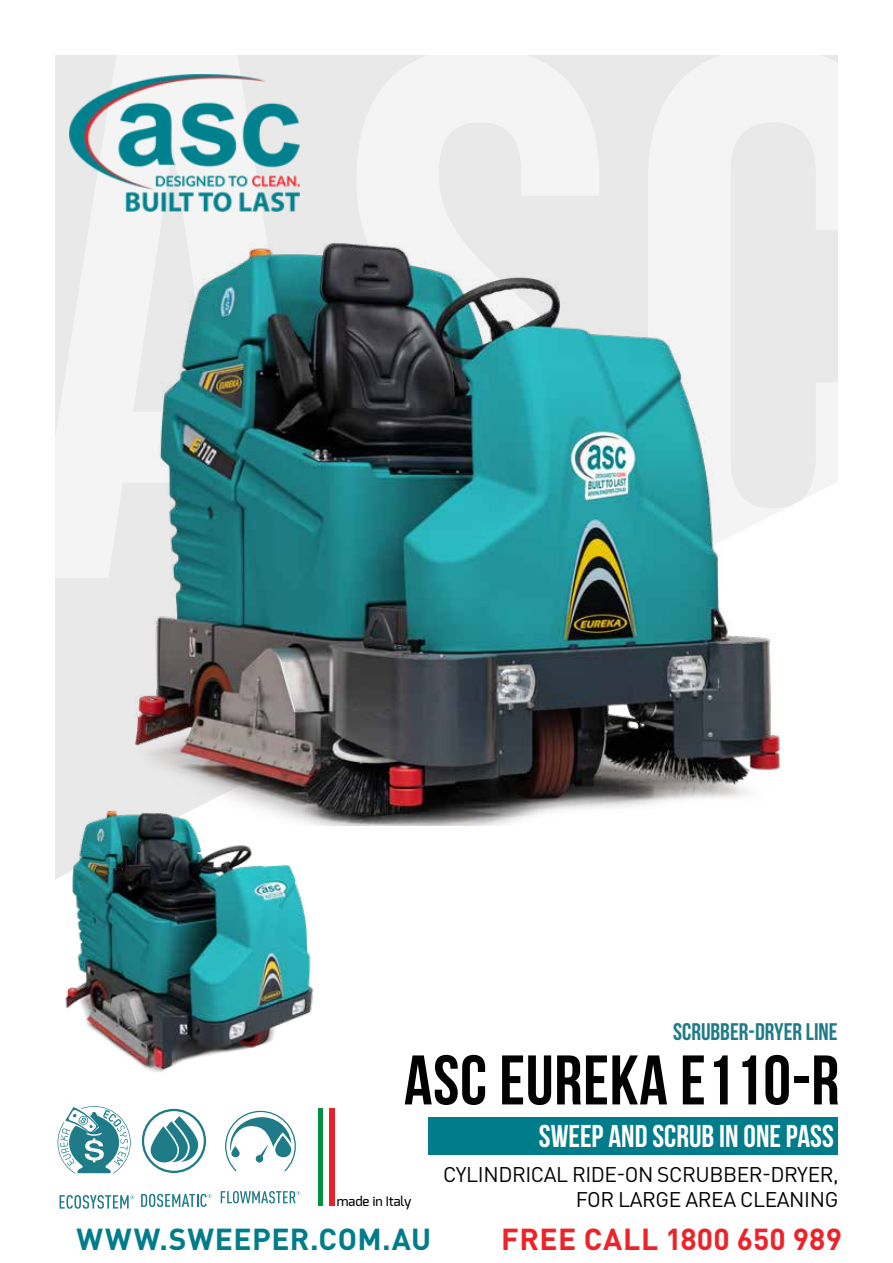
<style>
.page{position:relative;width:893px;height:1263px;background:#fff}
.page>*{position:absolute;margin:0;border:0;box-sizing:border-box;transform-origin:0 0}
.t1{font:700 70.05px "Bebas Neue";letter-spacing:.01em;color:#020203}
.t2{font:31.5px "Bebas Neue";color:#fff}
.t3{font:700 30px "DIN Pro";letter-spacing:.015em;color:#007c8b}
.t4{font:700 30px "DIN Pro";letter-spacing:.01em;color:#ec2429}
.t5{font:24px "Bebas Neue";color:#1e7b87}
.t6{font:21px/25.2px "DIN Pro";letter-spacing:-.02em;color:#020203;text-align:right}
.t7{font:500 13.2px "Exo";color:#000}
</style>
<div class="page">
<div style="left:55px;top:55px;width:783px;height:1153px;background:#e9e9e9"></div>
<div style="left:55px;top:482px;width:783px;height:726px;background:#fff"></div>
<div style="left:318px;top:1109px;width:6px;height:97px;background:#00903f"></div>
<div style="left:324px;top:1109px;width:5px;height:97px;background:#fff"></div>
<div style="left:329px;top:1109px;width:5px;height:97px;background:#e5232a"></div>
<div style="left:138px;top:1109px;width:76px;height:98px;background:#fff"></div>
<svg style="left:141px;top:1194px;width:70px;height:13px"></svg>
<svg style="left:142px;top:1109px;width:64px;height:64px"></svg>
<div style="left:221px;top:1106px;width:79px;height:102px;background:#fff"></div>
<svg style="left:221px;top:1191px;width:79px;height:12px"></svg>
<svg style="left:225px;top:1111px;width:71px;height:60px"></svg>
<svg style="left:275px;top:1136px;width:16px;height:21px"></svg>
<div style="left:56px;top:1106px;width:80px;height:103px;background:#fff"></div>
<svg style="left:58px;top:1106px;width:73px;height:67px"></svg>
<svg style="left:60px;top:1195px;width:74px;height:14px"></svg>
<img style="left:55px;top:798px;width:289px;height:296px">
<img style="left:85px;top:184px;width:699px;height:642px">
<img style="left:70px;top:75px;width:229px;height:136px">
<div style="left:429px;top:1117px;width:409px;height:37px;background:#007c8b"></div>
<p class="t5" style="left:673px;top:1018px;width:166px">SCRUBBER-DRYER LINE</p>
<h1 class="t1" style="left:404px;top:1042px;width:437px">ASC EUREKA E110-R</h1>
<p class="t7" style="left:337px;top:1193px;width:76px">made in Italy</p>
<h2 class="t2" style="left:539px;top:1119px;width:296px">SWEEP AND SCRUB IN ONE PASS</h2>
<p class="t6" style="left:443px;top:1160px;width:397px">CYLINDRICAL RIDE-ON SCRUBBER-DRYER,<br>FOR LARGE AREA CLEANING</p>
<h3 class="t3" style="left:76px;top:1214px;width:356px">WWW.SWEEPER.COM.AU</h3>
<h3 class="t4" style="left:501px;top:1214px;width:342px">FREE CALL 1800 650 989</h3>
</div>
